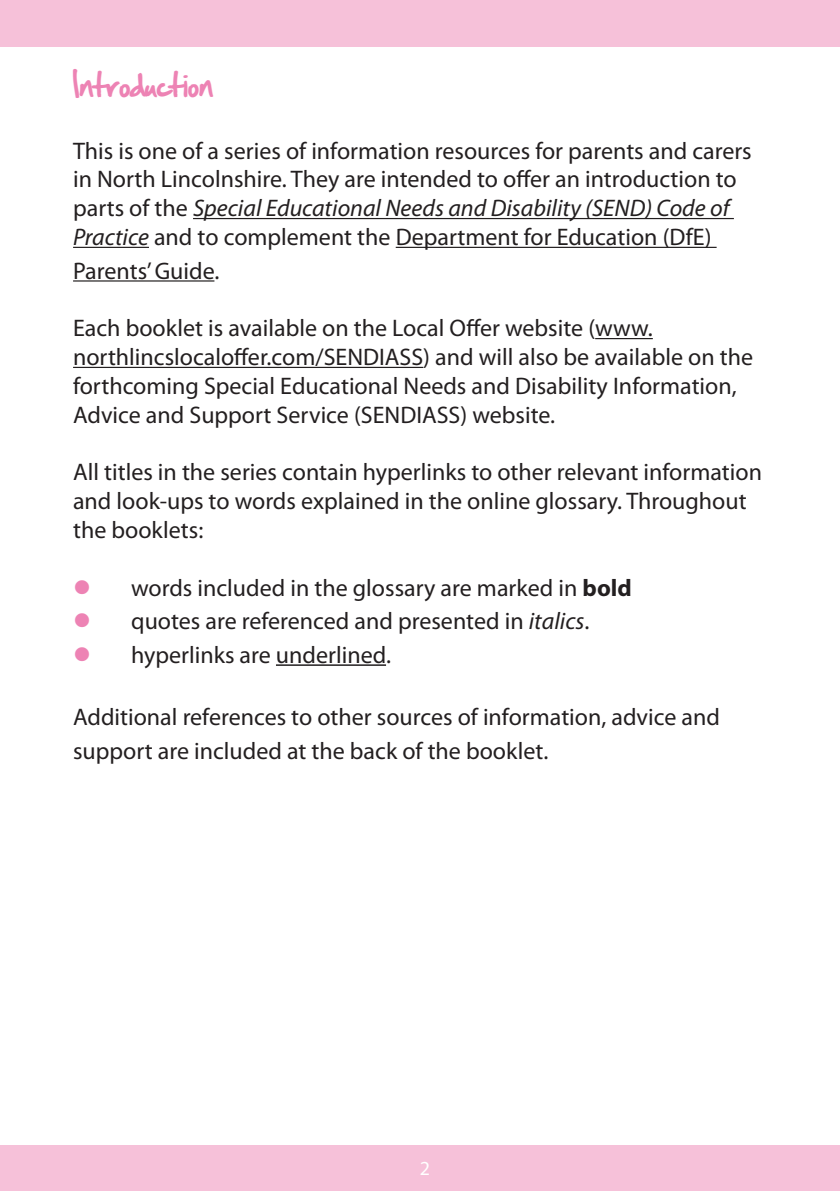
<style>
.page{position:relative;width:840px;height:1191px;background:#fff}
.page>*{position:absolute;margin:0;border:0;box-sizing:border-box;transform-origin:0 0}
.t1{font:28px "Hand Of Sean";color:#ed83b4}
.t2{font:24px/28.8px "Myriad Pro";color:#231f20}
.t3{font:20px "Myriad Pro";color:#fff}
.s1{font-style:italic}
.s2{font-weight:700}
</style>
<div class="page">
<div style="left:0;top:0;width:839px;height:46px;background:#f6c1d9"></div>
<div style="left:0;top:1144px;width:839px;height:47px;background:#f6c1d9"></div>
<hr style="left:839px;top:0;width:1px;height:46px;background:#ed83b4">
<hr style="left:839px;top:1144px;width:1px;height:47px;background:#ed83b4">
<hr style="left:193px;top:218px;width:540px;height:1px;background:#231f20">
<hr style="left:73px;top:247px;width:76px;height:1px;background:#231f20">
<hr style="left:395px;top:247px;width:321px;height:1px;background:#231f20">
<hr style="left:73px;top:280px;width:141px;height:1px;background:#231f20">
<hr style="left:595px;top:338px;width:57px;height:1px;background:#231f20">
<hr style="left:73px;top:367px;width:350px;height:1px;background:#231f20">
<hr style="left:276px;top:664px;width:110px;height:2px;background:#231f20">
<p class="t1" style="left:73px;top:60px;width:142px">Introduction</p>
<p class="t2" style="left:73px;top:136px;width:679px">This is one of a series of information resources for parents and carers in North Lincolnshire. They are intended to offer an introduction to parts of the <span class="s1">Special Educational Needs and Disability (SEND) Code of Practice</span> and to complement the Department for Education (DfE)</p>
<p class="t2" style="left:73px;top:256px;width:148px">Parents’ Guide.</p>
<p class="t2" style="left:73px;top:313px;width:581px">Each booklet is available on the Local Offer website (www.</p>
<p class="t2" style="left:73px;top:342px;width:681px">northlincslocaloffer.com/SENDIASS) and will also be available on the</p>
<p class="t2" style="left:73px;top:371px;width:664px">forthcoming Special Educational Needs and Disability Information,</p>
<p class="t2" style="left:73px;top:400px;width:483px">Advice and Support Service (SENDIASS) website.</p>
<p class="t2" style="left:73px;top:457px;width:690px">All titles in the series contain hyperlinks to other relevant information</p>
<p class="t2" style="left:73px;top:486px;width:674px">and look-ups to words explained in the online glossary. Throughout</p>
<p class="t2" style="left:73px;top:515px;width:132px">the booklets:</p>
<p class="t2" style="left:131px;top:572px;width:502px">words included in the glossary are marked in <span class="s2">bold</span></p>
<p class="t2" style="left:131px;top:606px;width:459px">quotes are referenced and presented in <span class="s1">italics</span>.</p>
<p class="t2" style="left:131px;top:640px;width:261px">hyperlinks are underlined.</p>
<p class="t2" style="left:73px;top:700px;width:648px;line-height:33.6px">Additional references to other sources of information, advice and support are included at the back of the booklet.</p>
<p class="t3" style="left:420px;top:1155px;width:12px">2</p>
</div>
